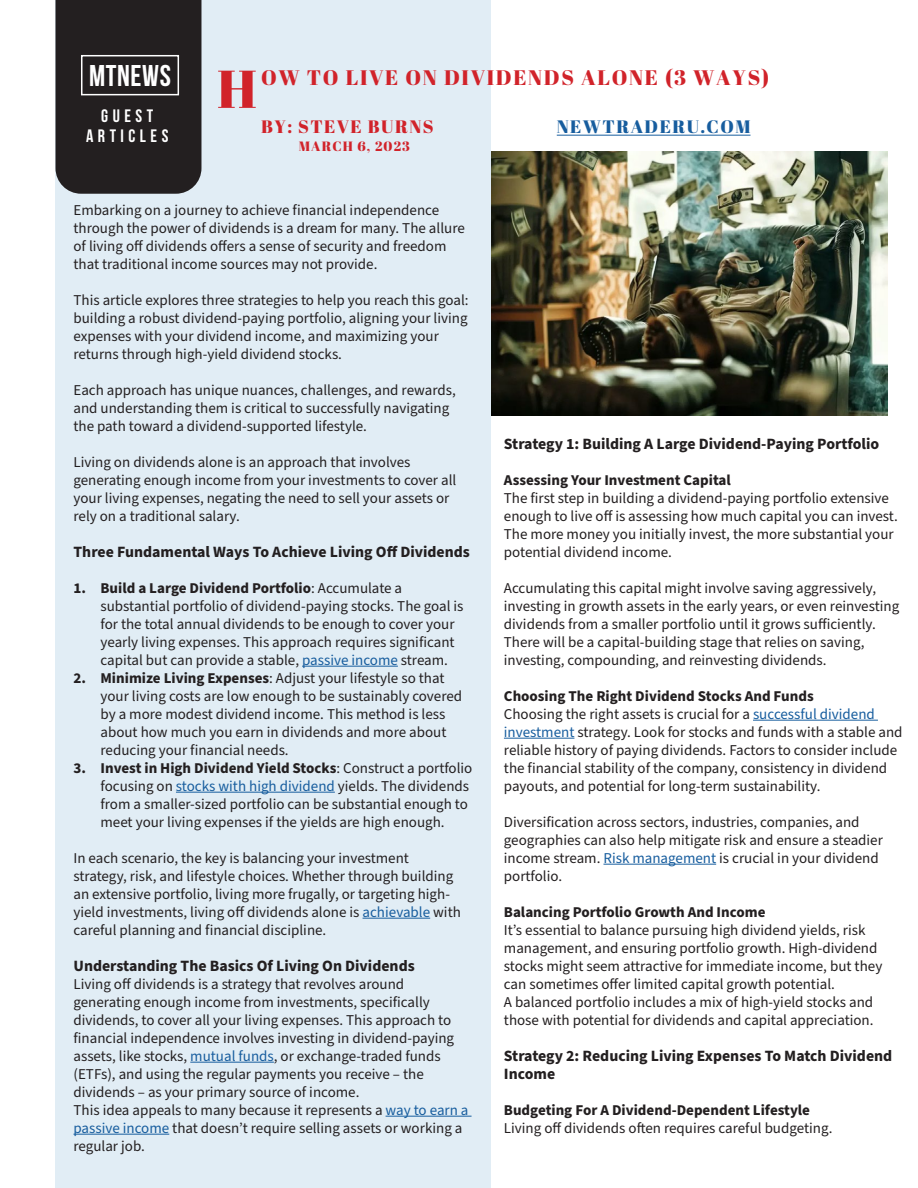
<style>
.page{position:relative;width:918px;height:1188px;background:#fff}
.page>*{position:absolute;margin:0;border:0;box-sizing:border-box;transform-origin:0 0}
.Paragraph___drop_cap{font:53.1px "Abril Fatface";color:#d1232a}
.t1{font:700 30px "Bebas Neue";letter-spacing:.02em;color:#fff}
.Paragraph___drop_cap-2{font:21px "Abril Fatface";letter-spacing:.08em;color:#d1232a}
.Paragraph___drop_cap-3{font:18px "Abril Fatface";letter-spacing:.08em;color:#175d9e}
.t2{font:700 18px/19.5px "Bebas Neue";letter-spacing:.25em;color:#fff;text-align:center}
.Paragraph___drop_cap-4{font:18px "Abril Fatface";letter-spacing:.08em;color:#d1232a}
.Paragraph___tab{font:700 15.75px/18px "Source Sans Pro";color:#231f20}
.Paragraph___tab-2{font:15px/18px "Source Sans Pro";color:#231f20}
.Paragraph___drop_cap-5{font:13.5px "Abril Fatface";letter-spacing:.08em;color:#d1232a}
.s1{font-weight:700}
.s2{color:#175d9e}
</style>
<div class="page">
<div style="left:56px;top:0;width:435px;height:1188px;background:#e1edf5"></div>
<div style="left:56px;top:0;width:145px;height:194px;background:#231f20"></div>
<div style="left:81px;top:55px;width:98px;height:40px;border:2px solid #fff"></div>
<hr style="left:557px;top:135px;width:194px;height:1px;background:#175d9e">
<hr style="left:302px;top:666px;width:96px;height:1px;background:#175d9e">
<hr style="left:176px;top:792px;width:159px;height:1px;background:#175d9e">
<hr style="left:363px;top:918px;width:67px;height:1px;background:#175d9e">
<hr style="left:190px;top:1062px;width:84px;height:1px;background:#175d9e">
<hr style="left:386px;top:1116px;width:86px;height:1px;background:#175d9e">
<hr style="left:73px;top:1134px;width:96px;height:1px;background:#175d9e">
<hr style="left:753px;top:720px;width:125px;height:1px;background:#175d9e">
<hr style="left:504px;top:738px;width:70px;height:1px;background:#175d9e">
<hr style="left:603px;top:864px;width:113px;height:1px;background:#175d9e">
<img style="left:491px;top:151px;width:396px;height:265px">
<p class="t1" style="left:89px;top:60px;width:83px">MTNEWS</p>
<p class="Paragraph___drop_cap" style="left:217px;top:52px;width:41px">H</p>
<p class="Paragraph___drop_cap-2" style="left:261px;top:63px;width:510px">OW TO LIVE ON DIVIDENDS ALONE (3 WAYS)</p>
<p class="Paragraph___drop_cap-4" style="left:261px;top:114px;width:174px">BY: STEVE BURNS</p>
<p class="Paragraph___drop_cap-3" style="left:557px;top:114px;width:195px">NEWTRADERU.COM</p>
<p class="Paragraph___drop_cap-5" style="left:299px;top:137px;width:113px">MARCH 6, 2023</p>
<p class="t2" style="left:86px;top:106px;width:84px">GUEST<br>ARTICLES</p>
<p class="Paragraph___tab-2" style="left:73px;top:202px;width:393px">Embarking on a journey to achieve financial independence through the power of dividends is a dream for many. The allure of living off dividends offers a sense of security and freedom that traditional income sources may not provide.</p>
<p class="Paragraph___tab-2" style="left:73px;top:292px;width:397px">This article explores three strategies to help you reach this goal: building a robust dividend-paying portfolio, aligning your living expenses with your dividend income, and maximizing your returns through high-yield dividend stocks.</p>
<p class="Paragraph___tab-2" style="left:73px;top:382px;width:384px">Each approach has unique nuances, challenges, and rewards, and understanding them is critical to successfully navigating the path toward a dividend-supported lifestyle.</p>
<p class="Paragraph___tab-2" style="left:73px;top:454px;width:384px">Living on dividends alone is an approach that involves generating enough income from your investments to cover all your living expenses, negating the need to sell your assets or rely on a traditional salary.</p>
<p class="Paragraph___tab" style="left:73px;top:543px;width:398px">Three Fundamental Ways To Achieve Living Off Dividends</p>
<p class="Paragraph___tab-2" style="left:100px;top:580px;width:365px;text-indent:-27px"><span class="s1">1. Build a Large Dividend Portfolio</span>: Accumulate a substantial portfolio of dividend-paying stocks. The goal is for the total annual dividends to be enough to cover your yearly living expenses. This approach requires significant capital but can provide a stable, <span class="s2">passive income</span> stream.</p>
<p class="Paragraph___tab-2" style="left:100px;top:670px;width:363px;text-indent:-27px"><span class="s1">2. Minimize Living Expenses</span>: Adjust your lifestyle so that your living costs are low enough to be sustainably covered by a more modest dividend income. This method is less about how much you earn in dividends and more about reducing your financial needs.</p>
<p class="Paragraph___tab-2" style="left:100px;top:760px;width:373px;text-indent:-27px"><span class="s1">3. Invest in High Dividend Yield Stocks</span>: Construct a portfolio focusing on <span class="s2">stocks with high dividend</span> yields. The dividends from a smaller-sized portfolio can be substantial enough to meet your living expenses if the yields are high enough.</p>
<p class="Paragraph___tab-2" style="left:73px;top:850px;width:389px">In each scenario, the key is balancing your investment strategy, risk, and lifestyle choices. Whether through building an extensive portfolio, living more frugally, or targeting high&shy;yield investments, living off dividends alone is <span class="s2">achievable</span> with careful planning and financial discipline.</p>
<p class="Paragraph___tab" style="left:73px;top:957px;width:343px">Understanding The Basics Of Living On Dividends</p>
<p class="Paragraph___tab-2" style="left:73px;top:976px;width:382px">Living off dividends is a strategy that revolves around generating enough income from investments, specifically dividends, to cover all your living expenses. This approach to financial independence involves investing in dividend-paying assets, like stocks, <span class="s2">mutual funds</span>, or exchange-traded funds (ETFs), and using the regular payments you receive – the dividends – as your primary source of income.</p>
<p class="Paragraph___tab-2" style="left:73px;top:1102px;width:397px">This idea appeals to many because it represents a <span class="s2">way to earn a passive income</span> that doesn’t require selling assets or working a regular job.</p>
<p class="Paragraph___tab" style="left:504px;top:435px;width:377px">Strategy 1: Building A Large Dividend-Paying Portfolio</p>
<p class="Paragraph___tab-2" style="left:504px;top:472px;width:395px"><span class="s1">Assessing Your Investment Capital<br></span>The first step in building a dividend-paying portfolio extensive enough to live off is assessing how much capital you can invest.<br>The more money you initially invest, the more substantial your potential dividend income.</p>
<p class="Paragraph___tab-2" style="left:504px;top:580px;width:397px">Accumulating this capital might involve saving aggressively, investing in growth assets in the early years, or even reinvesting dividends from a smaller portfolio until it grows sufficiently.<br>There will be a capital-building stage that relies on saving, investing, compounding, and reinvesting dividends.</p>
<p class="Paragraph___tab-2" style="left:504px;top:688px;width:400px"><span class="s1">Choosing The Right Dividend Stocks And Funds<br></span>Choosing the right assets is crucial for a <span class="s2">successful dividend investment</span> strategy. Look for stocks and funds with a stable and reliable history of paying dividends. Factors to consider include the financial stability of the company, consistency in dividend payouts, and potential for long-term sustainability.</p>
<p class="Paragraph___tab-2" style="left:504px;top:814px;width:381px">Diversification across sectors, industries, companies, and geographies can also help mitigate risk and ensure a steadier income stream. <span class="s2">Risk management</span> is crucial in your dividend portfolio.</p>
<p class="Paragraph___tab-2" style="left:504px;top:904px;width:380px"><span class="s1">Balancing Portfolio Growth And Income<br></span>It’s essential to balance pursuing high dividend yields, risk management, and ensuring portfolio growth. High-dividend stocks might seem attractive for immediate income, but they can sometimes offer limited capital growth potential.<br>A balanced portfolio includes a mix of high-yield stocks and those with potential for dividends and capital appreciation.</p>
<p class="Paragraph___tab" style="left:504px;top:1047px;width:390px">Strategy 2: Reducing Living Expenses To Match Dividend<br>Income</p>
<p class="Paragraph___tab-2" style="left:504px;top:1102px;width:330px"><span class="s1">Budgeting For A Dividend-Dependent Lifestyle<br></span>Living off dividends often requires careful budgeting.</p>
</div>
